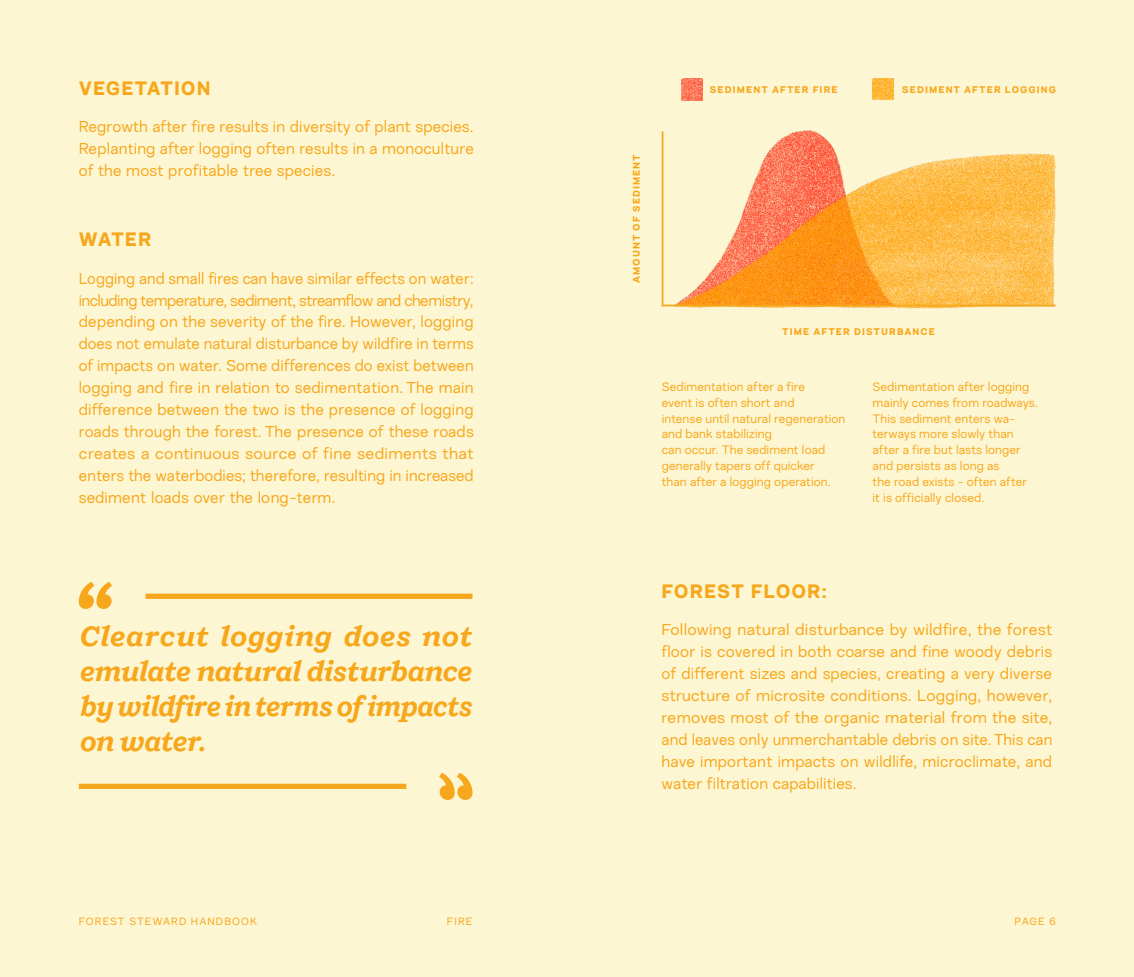
<style>
.page{position:relative;width:1134px;height:977px;background:#fff}
.page>*{position:absolute;margin:0;border:0;box-sizing:border-box;transform-origin:0 0}
.Pull_Quote{font:italic 700 28px/35px "Shift";letter-spacing:-.02em;color:#f7a71c;text-align:justify;scale:1.04 1}
.Subtitle{font:800 19.25px "Nurom";letter-spacing:.045em;color:#f7a71c}
.Body{font:15.75px/21.9px "Nurom";letter-spacing:.01em;color:#f7a71c;text-align:justify}
.t1{font:12.25px/15.8px "Nurom";letter-spacing:.01em;color:#f7a71c}
.t2{font:10.5px "Nurom";letter-spacing:.105em;color:#f7a71c}
.Illustration_Labels{font:800 9.62px "Nurom";letter-spacing:.115em;color:#f7a71c}
</style>
<div class="page">
<div style="left:0;top:0;width:567px;height:976px;background:#fdf6d2"></div>
<div style="left:567px;top:0;width:567px;height:976px;background:#fdf6d2"></div>
<img style="left:661px;top:130px;width:396px;height:179px">
<hr style="left:662px;top:304px;width:393px;height:2px;background:#f7a71c">
<hr style="left:662px;top:131px;width:1px;height:174px;background:#f7a71c">
<svg style="left:79px;top:581px;width:33px;height:28px"></svg>
<div style="left:146px;top:593px;width:326px;height:6px;background:#f7a71c"></div>
<svg style="left:439px;top:772px;width:34px;height:28px"></svg>
<div style="left:79px;top:783px;width:327px;height:6px;background:#f7a71c"></div>
<img style="left:681px;top:79px;width:22px;height:21px">
<img style="left:873px;top:79px;width:21px;height:21px">
<p class="Subtitle" style="left:79px;top:76px;width:133px">VEGETATION</p>
<p class="Body" style="left:79px;top:116px;width:397px">Regrowth after fire results in diversity of plant species.<br>Replanting after logging often results in a monoculture of the most profitable tree species.</p>
<p class="Subtitle" style="left:79px;top:227px;width:74px">WATER</p>
<p class="Body" style="left:79px;top:267px;width:397px">Logging and small fires can have similar effects on water: including temperature, sediment, streamflow and chemistry, depending on the severity of the fire. However, logging does not emulate natural disturbance by wildfire in terms of impacts on water. Some differences do exist between logging and fire in relation to sedimentation. The main difference between the two is the presence of logging roads through the forest. The presence of these roads creates a continuous source of fine sediments that enters the waterbodies; therefore, resulting in increased sediment loads over the long-term.</p>
<p class="Pull_Quote" style="left:80px;top:619px;width:379px">Clearcut logging does not emulate natural disturbance by wildfire in terms of impacts on water.</p>
<p class="Illustration_Labels" style="left:710px;top:83px;width:129px">SEDIMENT AFTER FIRE</p>
<p class="Illustration_Labels" style="left:902px;top:83px;width:155px">SEDIMENT AFTER LOGGING</p>
<p class="Illustration_Labels" style="left:630px;top:283px;width:130px;rotate:-90deg">AMOUNT OF SEDIMENT</p>
<p class="Illustration_Labels" style="left:782px;top:325px;width:154px">TIME AFTER DISTURBANCE</p>
<p class="t1" style="left:662px;top:379px;width:145px">Sedimentation after a fire</p>
<p class="t1" style="left:662px;top:395px;width:134px">event is often short and</p>
<p class="t1" style="left:662px;top:410px;width:185px">intense until natural regeneration</p>
<p class="t1" style="left:662px;top:426px;width:112px">and bank stabilizing</p>
<p class="t1" style="left:662px;top:442px;width:165px">can occur. The sediment load</p>
<p class="t1" style="left:662px;top:458px;width:155px">generally tapers off quicker</p>
<p class="t1" style="left:662px;top:473px;width:171px">than after a logging operation.</p>
<p class="t1" style="left:873px;top:379px;width:158px">Sedimentation after logging</p>
<p class="t1" style="left:873px;top:395px;width:167px">mainly comes from roadways.</p>
<p class="t1" style="left:873px;top:410px;width:144px">This sediment enters wa&shy;terways more slowly than</p>
<p class="t1" style="left:873px;top:442px;width:150px">after a fire but lasts longer and persists as long as</p>
<p class="t1" style="left:873px;top:473px;width:156px">the road exists - often after it is officially closed.</p>
<p class="Subtitle" style="left:662px;top:578px;width:167px">FOREST FLOOR:</p>
<p class="Body" style="left:662px;top:618px;width:392px">Following natural disturbance by wildfire, the forest floor is covered in both coarse and fine woody debris of different sizes and species, creating a very diverse structure of microsite conditions. Logging, however, removes most of the organic material from the site, and leaves only unmerchantable debris on site. This can have important impacts on wildlife, microclimate, and water filtration capabilities.</p>
<p class="t2" style="left:79px;top:915px;width:180px">FOREST STEWARD HANDBOOK</p>
<p class="t2" style="left:447px;top:915px;width:27px">FIRE</p>
<p class="t2" style="left:1015px;top:915px;width:43px">PAGE 6</p>
</div>
